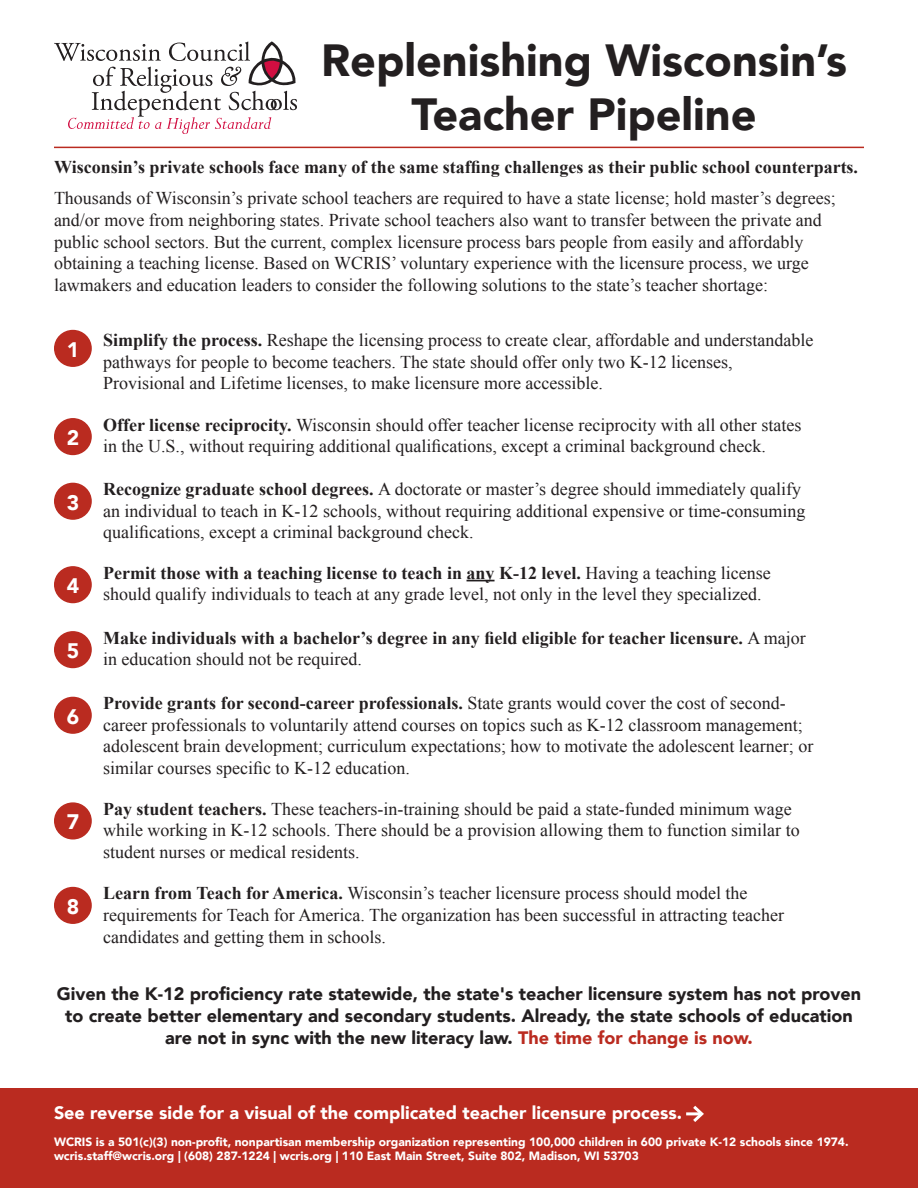
<style>
.page{position:relative;width:918px;height:1188px;background:#fff}
.page>*{position:absolute;margin:0;border:0;box-sizing:border-box;transform-origin:0 0}
.t1{font:900 45px/54px "Avenir";color:#231f20;text-align:center}
.t2{font:900 21px "Avenir";color:#fff}
.t3{font:18px/21.6px "Times New Roman";color:#231f20}
.t4{font:900 18px/21.6px "Avenir";color:#231f20;text-align:center}
.t5{font:700 18px/21.6px "Times New Roman";color:#231f20}
.t6{font:900 18px "Avenir";color:#fff}
.t7{font:900 12px/14.4px "Avenir";color:#fff}
.s1{font-weight:700}
.s2{font-weight:400}
.s3{color:#ba2b20}
</style>
<div class="page">
<svg style="left:54px;top:41px;width:243px;height:93px"></svg>
<hr style="left:54px;top:147px;width:810px;height:1px;background:#ba2b20">
<div style="left:55px;top:331px;width:36px;height:35px;background:#ba2b20;border-radius:50%"></div>
<div style="left:54px;top:330px;width:38px;height:37px;border:2px solid #ba2b20;border-radius:50%"></div>
<div style="left:55px;top:419px;width:36px;height:35px;background:#ba2b20;border-radius:50%"></div>
<div style="left:54px;top:418px;width:38px;height:37px;border:2px solid #ba2b20;border-radius:50%"></div>
<div style="left:55px;top:483px;width:36px;height:36px;background:#ba2b20;border-radius:50%"></div>
<div style="left:54px;top:483px;width:38px;height:37px;border:2px solid #ba2b20;border-radius:50%"></div>
<div style="left:55px;top:567px;width:36px;height:36px;background:#ba2b20;border-radius:50%"></div>
<div style="left:54px;top:566px;width:38px;height:37px;border:2px solid #ba2b20;border-radius:50%"></div>
<div style="left:55px;top:632px;width:36px;height:35px;background:#ba2b20;border-radius:50%"></div>
<div style="left:54px;top:631px;width:38px;height:37px;border:2px solid #ba2b20;border-radius:50%"></div>
<svg style="left:467px;top:580px;width:28px;height:1px"></svg>
<div style="left:55px;top:697px;width:36px;height:36px;background:#ba2b20;border-radius:50%"></div>
<div style="left:54px;top:697px;width:38px;height:37px;border:2px solid #ba2b20;border-radius:50%"></div>
<div style="left:55px;top:803px;width:36px;height:36px;background:#ba2b20;border-radius:50%"></div>
<div style="left:54px;top:802px;width:38px;height:38px;border:2px solid #ba2b20;border-radius:50%"></div>
<div style="left:55px;top:888px;width:36px;height:35px;background:#ba2b20;border-radius:50%"></div>
<div style="left:54px;top:887px;width:38px;height:37px;border:2px solid #ba2b20;border-radius:50%"></div>
<div style="left:0;top:1089px;width:918px;height:99px;background:#ba2b20"></div>
<hr style="left:686px;top:1112px;width:16px;height:3px;background:#fff">
<svg style="left:690px;top:1105px;width:14px;height:17px"></svg>
<p class="t1" style="left:321px;top:32px;width:527px">Replenishing Wisconsin’s<br>Teacher Pipeline</p>
<p class="t5" style="left:54px;top:156px;width:806px">Wisconsin’s private schools face many of the same staffing challenges as their public school counterparts.</p>
<p class="t3" style="left:54px;top:187px;width:783px">Thousands of Wisconsin’s private school teachers are required to have a state license; hold master’s degrees; and/or move from neighboring states. Private school teachers also want to transfer between the private and public school sectors. But the current, complex licensure process bars people from easily and affordably obtaining a teaching license. Based on WCRIS’ voluntary experience with the licensure process, we urge lawmakers and education leaders to consider the following solutions to the state’s teacher shortage:</p>
<p class="t2" style="left:67px;top:331px;width:14px">1</p>
<p class="t2" style="left:67px;top:420px;width:14px">2</p>
<p class="t2" style="left:67px;top:484px;width:14px">3</p>
<p class="t2" style="left:67px;top:568px;width:14px">4</p>
<p class="t2" style="left:67px;top:633px;width:14px">5</p>
<p class="t2" style="left:67px;top:698px;width:14px">6</p>
<p class="t2" style="left:67px;top:804px;width:14px">7</p>
<p class="t2" style="left:67px;top:888px;width:14px">8</p>
<p class="t3" style="left:103px;top:329px;width:712px"><span class="s1">Simplify the process.</span> Reshape the licensing process to create clear, affordable and understandable pathways for people to become teachers. The state should offer only two K-12 licenses,<br>Provisional and Lifetime licenses, to make licensure more accessible.</p>
<p class="t3" style="left:103px;top:413px;width:700px"><span class="s1">Offer license reciprocity.</span> Wisconsin should offer teacher license reciprocity with all other states in the U.S., without requiring additional qualifications, except a criminal background check.</p>
<p class="t3" style="left:103px;top:478px;width:704px"><span class="s1">Recognize graduate school degrees.</span> A doctorate or master’s degree should immediately qualify an individual to teach in K-12 schools, without requiring additional expensive or time-consuming qualifications, except a criminal background check.</p>
<p class="t3" style="left:103px;top:562px;width:669px"><span class="s1">Permit those with a teaching license to teach in any K-12 level.</span> Having a teaching license should qualify individuals to teach at any grade level, not only in the level they specialized.</p>
<p class="t5" style="left:103px;top:626px;width:704px">Make individuals with a bachelor’s degree in any field eligible for teacher licensure. <span class="s2">A major in education should not be required.</span></p>
<p class="t3" style="left:103px;top:692px;width:712px"><span class="s1">Provide grants for second-career professionals.</span> State grants would cover the cost of second&shy;career professionals to voluntarily attend courses on topics such as K-12 classroom management; adolescent brain development; curriculum expectations; how to motivate the adolescent learner; or similar courses specific to K-12 education.</p>
<p class="t3" style="left:103px;top:798px;width:698px"><span class="s1">Pay student teachers.</span> These teachers-in-training should be paid a state-funded minimum wage while working in K-12 schools. There should be a provision allowing them to function similar to student nurses or medical residents.</p>
<p class="t3" style="left:103px;top:882px;width:683px"><span class="s1">Learn from Teach for America.</span> Wisconsin’s teacher licensure process should model the requirements for Teach for America. The organization has been successful in attracting teacher candidates and getting them in schools.</p>
<p class="t4" style="left:57px;top:983px;width:806px">Given the K-12 proficiency rate statewide, the state's teacher licensure system has not proven to create better elementary and secondary students. Already, the state schools of education are not in sync with the new literacy law. <span class="s3">The time for change is now.</span></p>
<p class="t6" style="left:54px;top:1097px;width:630px">See reverse side for a visual of the complicated teacher licensure process.</p>
<p class="t7" style="left:54px;top:1134px;width:796px">WCRIS is a 501(c)(3) non-profit, nonpartisan membership organization representing 100,000 children in 600 private K-12 schools since 1974. wcris.staff@wcris.org | (608) 287-1224 | wcris.org | 110 East Main Street, Suite 802, Madison, WI 53703</p>
</div>
